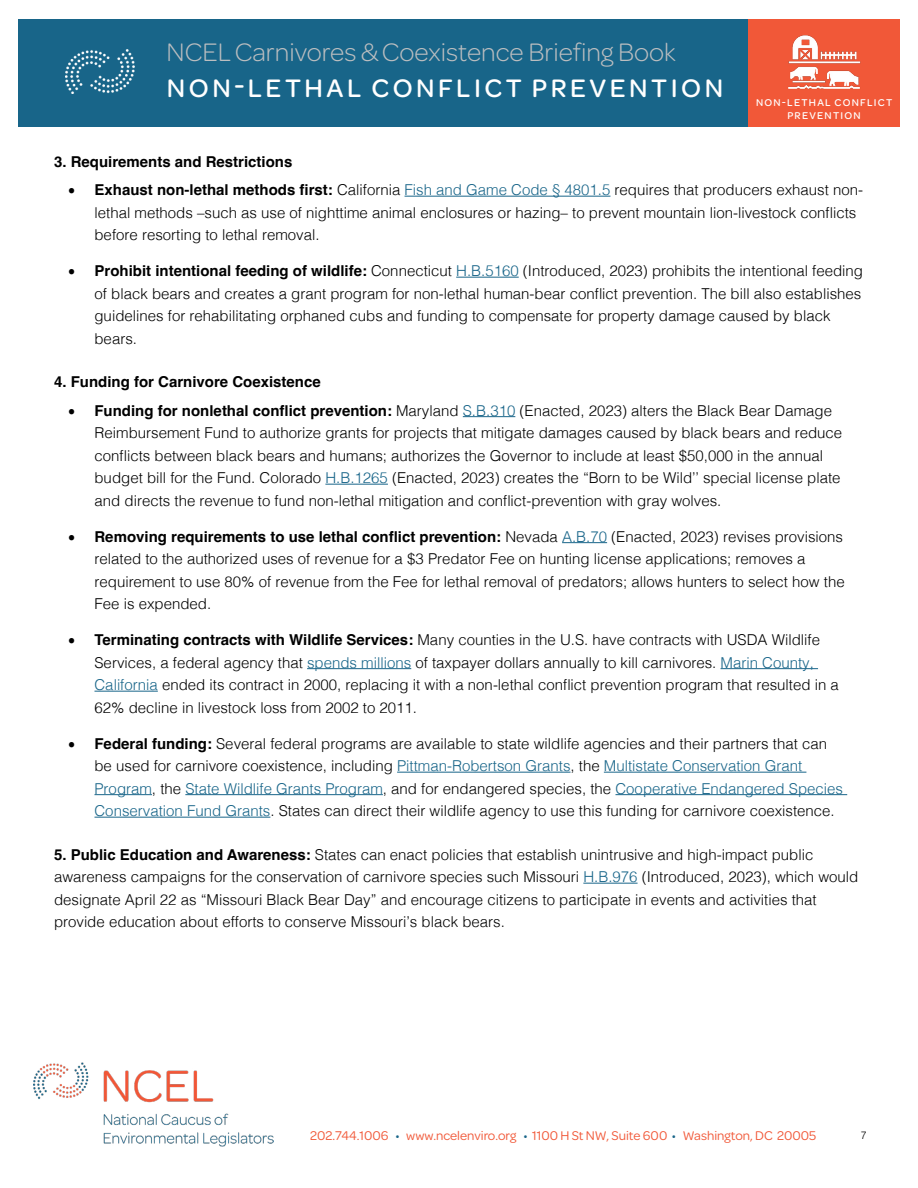
<style>
.page{position:relative;width:918px;height:1188px;background:#fff}
.page>*{position:absolute;margin:0;border:0;box-sizing:border-box;transform-origin:0 0}
.t1{font:300 27px "Omnes";color:#bcbec0}
.t2{font:500 27px "Omnes";letter-spacing:.13em;color:#fff}
.t3{font:300 15px/22.5px "Helvetica";color:#000}
.t4{font:700 15px/28.5px "Helvetica";color:#000}
.t5{font:13.5px "Omnes";color:#f15838}
.t6{font:500 10.5px/12.6px "Omnes";letter-spacing:.12em;color:#fff;text-align:center}
.t7{font:300 10.5px "Helvetica";color:#000}
.s1{font-family:"Helvetica Neue";font-weight:400}
.s2{font-weight:300}
.s3{font-weight:300;color:#186589}
.s4{font-weight:700}
.s5{color:#186589}
</style>
<div class="page">
<div style="left:18px;top:19px;width:882px;height:108px;background:#186589"></div>
<img style="left:66px;top:49px;width:68px;height:44px">
<img style="left:34px;top:1063px;width:239px;height:84px">
<hr style="left:405px;top:196px;width:205px;height:1px;background:#186589">
<hr style="left:456px;top:277px;width:63px;height:1px;background:#186589">
<hr style="left:463px;top:416px;width:52px;height:1px;background:#186589">
<hr style="left:325px;top:484px;width:63px;height:1px;background:#186589">
<hr style="left:562px;top:542px;width:45px;height:1px;background:#186589">
<hr style="left:307px;top:668px;width:104px;height:1px;background:#186589">
<hr style="left:721px;top:668px;width:97px;height:1px;background:#186589">
<hr style="left:94px;top:691px;width:64px;height:1px;background:#186589">
<hr style="left:397px;top:772px;width:174px;height:1px;background:#186589">
<hr style="left:604px;top:772px;width:202px;height:1px;background:#186589">
<hr style="left:94px;top:794px;width:58px;height:1px;background:#186589">
<hr style="left:185px;top:794px;width:198px;height:1px;background:#186589">
<hr style="left:615px;top:794px;width:232px;height:1px;background:#186589">
<hr style="left:94px;top:817px;width:176px;height:1px;background:#186589">
<hr style="left:583px;top:883px;width:55px;height:1px;background:#186589">
<div style="left:748px;top:19px;width:152px;height:108px;background:#f15838"></div>
<img style="left:788px;top:35px;width:72px;height:54px">
<h1 class="t1" style="left:167px;top:34px;width:511px">NCEL Carnivores &amp; Coexistence Briefing Book</h1>
<h1 class="t2" style="left:167px;top:69px;width:558px">NON-LETHAL CONFLICT PREVENTION</h1>
<p class="t6" style="left:756px;top:96px;width:138px">NON-LETHAL CONFLICT<br>PREVENTION</p>
<p class="t4" style="left:68px;top:149px;width:797px;text-indent:-14px">3. Requirements and Restrictions<br><span class="s1">࡟</span> Exhaust non-lethal methods first: <span class="s2">California</span> <span class="s3">Fish and Game Code § 4801.5</span> <span class="s2">requires that producers exhaust non-</span></p>
<p class="t3" style="left:94px;top:200px;width:763px">lethal methods –such as use of nighttime animal enclosures or hazing– to prevent mountain lion-livestock conflicts before resorting to lethal removal.</p>
<p class="t3" style="left:95px;top:258px;width:770px;text-indent:-27px"><span class="s1">࡟</span> <span class="s4">Prohibit intentional feeding of wildlife:</span> Connecticut <span class="s5">H.B.5160</span> (Introduced, 2023) prohibits the intentional feeding of black bears and creates a grant program for non-lethal human-bear conflict prevention. The bill also establishes guidelines for rehabilitating orphaned cubs and funding to compensate for property damage caused by black bears.</p>
<p class="t4" style="left:68px;top:369px;width:766px;text-indent:-14px">4. Funding for Carnivore Coexistence<br><span class="s1">࡟</span> Funding for nonlethal conflict prevention: <span class="s2">Maryland</span> <span class="s3">S.B.310</span> <span class="s2">(Enacted, 2023) alters the Black Bear Damage</span></p>
<p class="t3" style="left:95px;top:420px;width:749px">Reimbursement Fund to authorize grants for projects that mitigate damages caused by black bears and reduce conflicts between black bears and humans; authorizes the Governor to include at least $50,000 in the annual budget bill for the Fund. Colorado <span class="s5">H.B.1265</span> (Enacted, 2023) creates the “Born to be Wild’’ special license plate and directs the revenue to fund non-lethal mitigation and conflict-prevention with gray wolves.</p>
<p class="t3" style="left:95px;top:524px;width:752px;text-indent:-27px"><span class="s1">࡟</span> <span class="s4">Removing requirements to use lethal conflict prevention:</span> Nevada <span class="s5">A.B.70</span> (Enacted, 2023) revises provisions related to the authorized uses of revenue for a $3 Predator Fee on hunting license applications; removes a requirement to use 80% of revenue from the Fee for lethal removal of predators; allows hunters to select how the Fee is expended.</p>
<p class="t3" style="left:95px;top:627px;width:746px;text-indent:-27px"><span class="s1">࡟</span> <span class="s4">Terminating contracts with Wildlife Services:</span> Many counties in the U.S. have contracts with USDA Wildlife Services, a federal agency that <span class="s5">spends millions</span> of taxpayer dollars annually to kill carnivores. <span class="s5">Marin County, California</span> ended its contract in 2000, replacing it with a non-lethal conflict prevention program that resulted in a 62% decline in livestock loss from 2002 to 2011.</p>
<p class="t3" style="left:95px;top:731px;width:750px;text-indent:-27px"><span class="s1">࡟</span> <span class="s4">Federal funding:</span> Several federal programs are available to state wildlife agencies and their partners that can be used for carnivore coexistence, including <span class="s5">Pittman-Robertson Grants</span>, the <span class="s5">Multistate Conservation Grant Program</span>, the <span class="s5">State Wildlife Grants Program</span>, and for endangered species, the <span class="s5">Cooperative Endangered Species Conservation Fund Grants</span>. States can direct their wildlife agency to use this funding for carnivore coexistence.</p>
<p class="t3" style="left:54px;top:842px;width:806px"><span class="s4">5. Public Education and Awareness:</span> States can enact policies that establish unintrusive and high-impact public awareness campaigns for the conservation of carnivore species such Missouri <span class="s5">H.B.976</span> (Introduced, 2023), which would designate April 22 as “Missouri Black Bear Day” and encourage citizens to participate in events and activities that provide education about efforts to conserve Missouri’s black bears.</p>
<p class="t5" style="left:310px;top:1127px;width:508px">202.744.1006 <span class="s5">•</span> www.ncelenviro.org <span class="s5">•</span> 1100 H St NW, Suite 600 <span class="s5">•</span> Washington, DC 20005</p>
<p class="t7" style="left:861px;top:1127px;width:7px">7</p>
</div>
